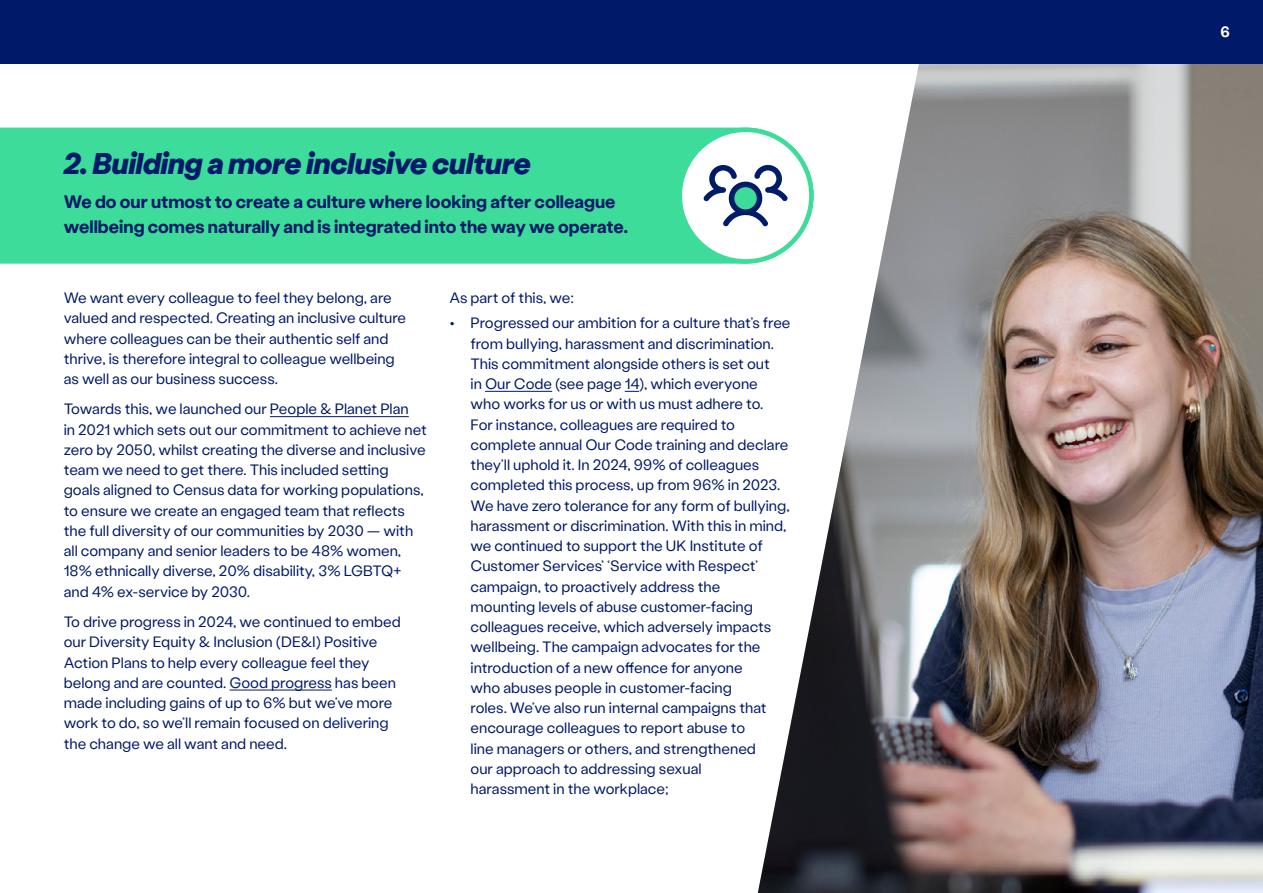
<style>
.page{position:relative;width:1263px;height:893px;background:#fff}
.page>*{position:absolute;margin:0;border:0;box-sizing:border-box;transform-origin:0 0}
.t1{font:30px "British Gas Variable";color:#001a69}
.Intro_smaller{font:18px/24.3px "British Gas Variable";color:#001a69}
.Body{font:15px/20.2px "British Gas Variable";color:#001a69}
.Intro_smaller-2{font:15px/20.2px "British Gas Variable";color:#001a69}
.Body_before_bullet{font:15px "British Gas Variable";color:#001a69}
.t2{font:15px "British Gas Variable";color:#fff}
</style>
<div class="page">
<img style="left:758px;top:64px;width:505px;height:829px">
<hr style="left:485px;top:391px;width:67px;height:1px;background:#001a69">
<svg style="left:625px;top:391px;width:14px;height:1px"></svg>
<hr style="left:270px;top:416px;width:139px;height:1px;background:#001a69">
<hr style="left:229px;top:690px;width:103px;height:1px;background:#001a69">
<div style="left:0;top:128px;width:814px;height:136px;background:#3edc9a"></div>
<div style="left:680px;top:130px;width:131px;height:131px;background:#fff;border-radius:50%"></div>
<div style="left:677px;top:128px;width:137px;height:136px;border:4px solid #3edc9a;border-radius:50%"></div>
<svg style="left:703px;top:164px;width:85px;height:63px"></svg>
<div style="left:0;top:0;width:1263px;height:64px;background:#001a69"></div>
<h2 class="t1" style="left:64px;top:143px;width:469px">2. Building a more inclusive culture</h2>
<p class="Intro_smaller" style="left:64px;top:189px;width:566px">We do our utmost to create a culture where looking after colleague wellbeing comes naturally and is integrated into the way we operate.</p>
<p class="Intro_smaller-2" style="left:64px;top:287px;width:344px">We want every colleague to feel they belong, are valued and respected. Creating an inclusive culture where colleagues can be their authentic self and thrive, is therefore integral to colleague wellbeing as well as our business success.</p>
<p class="Body" style="left:64px;top:398px;width:365px">Towards this, we launched our People &amp; Planet Plan<br>in 2021 which sets out our commitment to achieve net zero by 2050, whilst creating the diverse and inclusive team we need to get there. This included setting goals aligned to Census data for working populations, to ensure we create an engaged team that reflects the full diversity of our communities by 2030 — with all company and senior leaders to be 48% women, 18% ethnically diverse, 20% disability, 3% LGBTQ+ and 4% ex-service by 2030.</p>
<p class="Body" style="left:64px;top:611px;width:339px">To drive progress in 2024, we continued to embed our Diversity Equity &amp; Inclusion (DE&amp;I) Positive Action Plans to help every colleague feel they belong and are counted. Good progress has been made including gains of up to 6% but we’ve more work to do, so we’ll remain focused on delivering the change we all want and need.</p>
<p class="Body_before_bullet" style="left:449px;top:288px;width:126px">As part of this, we:</p>
<p class="Body" style="left:471px;top:312px;width:321px;text-indent:-21px">• Progressed our ambition for a culture that’s free from bullying, harassment and discrimination.<br>This commitment alongside others is set out<br>in Our Code (see page 14), which everyone who works for us or with us must adhere to.<br>For instance, colleagues are required to complete annual Our Code training and declare they’ll uphold it. In 2024, 99% of colleagues completed this process, up from 96% in 2023.<br>We have zero tolerance for any form of bullying, harassment or discrimination. With this in mind, we continued to support the UK Institute of Customer Services’ ‘Service with Respect’ campaign, to proactively address the<br>mounting levels of abuse customer-facing colleagues receive, which adversely impacts wellbeing. The campaign advocates for the introduction of a new offence for anyone<br>who abuses people in customer-facing<br>roles. We’ve also run internal campaigns that encourage colleagues to report abuse to<br>line managers or others, and strengthened<br>our approach to addressing sexual<br>harassment in the workplace;</p>
<p class="t2" style="left:1220px;top:22px;width:11px">6</p>
</div>
